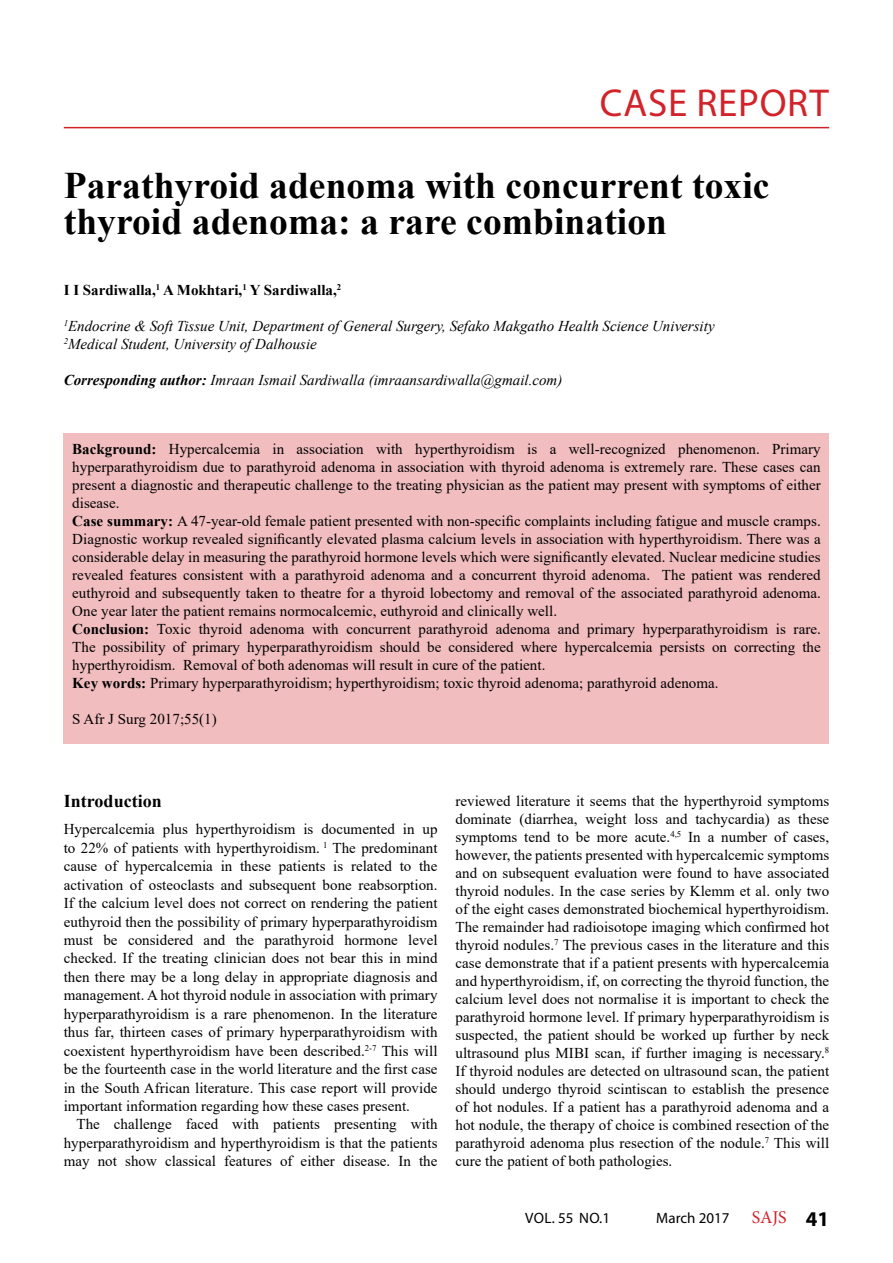
<style>
.page{position:relative;width:893px;height:1263px;background:#fff}
.page>*{position:absolute;margin:0;border:0;box-sizing:border-box;transform-origin:0 0}
.t1{font:39px "Myriad Pro";letter-spacing:.02em;color:#d2232a}
.t2{font:700 37.5px/36px "Times New Roman";color:#000}
.t3{font:700 18px "Times New Roman";color:#000}
.t4{font:15px/18px "Times New Roman";color:#000;text-align:justify}
.t5{font:italic 15px/18px "Times New Roman";color:#000}
.t6{font:700 15px "Times New Roman";color:#000}
.t7{font:15px "Myriad Pro";color:#000}
.s1{font-weight:700}
.s2{font-family:"Minion Pro";font-size:18px;color:#d2232a}
.s3{font-weight:700;font-size:21px}
</style>
<div class="page">
<hr style="left:64px;top:127px;width:765px;height:1px;background:#d2232a">
<div style="left:64px;top:433px;width:765px;height:311px;background:#f1bdbf"></div>
<h1 class="t1" style="left:600px;top:78px;width:230px">CASE REPORT</h1>
<h2 class="t2" style="left:64px;top:166px;width:707px">Parathyroid adenoma with concurrent toxic thyroid adenoma: a rare combination</h2>
<p class="t6" style="left:64px;top:279px;width:279px">I I Sardiwalla,<sup>1</sup> A Mokhtari,<sup>1</sup> Y Sardiwalla,<sup>2</sup></p>
<p class="t5" style="left:64px;top:316px;width:652px"><sup>1</sup>Endocrine &amp; Soft Tissue Unit, Department of General Surgery, Sefako Makgatho Health Science University<br><sup>2</sup>Medical Student, University of Dalhousie</p>
<p class="t5" style="left:64px;top:370px;width:500px"><span class="s1">Corresponding author:</span> Imraan Ismail Sardiwalla (imraansardiwalla@gmail.com)</p>
<p class="t4" style="left:72px;top:440px;width:750px;text-align:left"><span class="s1">Background:</span> Hypercalcemia in association with hyperthyroidism is a well-recognized phenomenon. Primary hyperparathyroidism due to parathyroid adenoma in association with thyroid adenoma is extremely rare. These cases can present a diagnostic and therapeutic challenge to the treating physician as the patient may present with symptoms of either disease.<br><span class="s1">Case summary:</span> A 47-year-old female patient presented with non-specific complaints including fatigue and muscle cramps.<br>Diagnostic workup revealed significantly elevated plasma calcium levels in association with hyperthyroidism. There was a considerable delay in measuring the parathyroid hormone levels which were significantly elevated. Nuclear medicine studies revealed features consistent with a parathyroid adenoma and a concurrent thyroid adenoma. The patient was rendered euthyroid and subsequently taken to theatre for a thyroid lobectomy and removal of the associated parathyroid adenoma.<br>One year later the patient remains normocalcemic, euthyroid and clinically well.<br><span class="s1">Conclusion:</span> Toxic thyroid adenoma with concurrent parathyroid adenoma and primary hyperparathyroidism is rare.<br>The possibility of primary hyperparathyroidism should be considered where hypercalcemia persists on correcting the hyperthyroidism. Removal of both adenomas will result in cure of the patient.<br><span class="s1">Key words:</span> Primary hyperparathyroidism; hyperthyroidism; toxic thyroid adenoma; parathyroid adenoma.</p>
<p class="t4" style="left:72px;top:710px;width:146px">S Afr J Surg 2017;55(1)</p>
<p class="t3" style="left:64px;top:788px;width:100px">Introduction</p>
<p class="t4" style="left:64px;top:819px;width:375px;line-height:18.5px">Hypercalcemia plus hyperthyroidism is documented in up to 22% of patients with hyperthyroidism. <sup>1</sup> The predominant cause of hypercalcemia in these patients is related to the activation of osteoclasts and subsequent bone reabsorption.<br>If the calcium level does not correct on rendering the patient euthyroid then the possibility of primary hyperparathyroidism must be considered and the parathyroid hormone level checked. If the treating clinician does not bear this in mind then there may be a long delay in appropriate diagnosis and management. A hot thyroid nodule in association with primary hyperparathyroidism is a rare phenomenon. In the literature thus far, thirteen cases of primary hyperparathyroidism with coexistent hyperthyroidism have been described.<sup>2-7</sup> This will be the fourteenth case in the world literature and the first case in the South African literature. This case report will provide important information regarding how these cases present.</p>
<p class="t4" style="left:64px;top:1115px;width:375px;line-height:18.5px;text-indent:13px">The challenge faced with patients presenting with hyperparathyroidism and hyperthyroidism is that the patients may not show classical features of either disease. In the</p>
<p class="t4" style="left:455px;top:791px;width:375px">reviewed literature it seems that the hyperthyroid symptoms dominate (diarrhea, weight loss and tachycardia) as these symptoms tend to be more acute.<sup>4,5</sup> In a number of cases, however, the patients presented with hypercalcemic symptoms and on subsequent evaluation were found to have associated thyroid nodules. In the case series by Klemm et al. only two of the eight cases demonstrated biochemical hyperthyroidism.<br>The remainder had radioisotope imaging which confirmed hot thyroid nodules.<sup>7</sup> The previous cases in the literature and this case demonstrate that if a patient presents with hypercalcemia and hyperthyroidism, if, on correcting the thyroid function, the calcium level does not normalise it is important to check the parathyroid hormone level. If primary hyperparathyroidism is suspected, the patient should be worked up further by neck ultrasound plus MIBI scan, if further imaging is necessary.<sup>8<br></sup>If thyroid nodules are detected on ultrasound scan, the patient should undergo thyroid scintiscan to establish the presence of hot nodules. If a patient has a parathyroid adenoma and a hot nodule, the therapy of choice is combined resection of the parathyroid adenoma plus resection of the nodule.<sup>7</sup> This will cure the patient of both pathologies.</p>
<p class="t7" style="left:525px;top:1208px;width:86px">VOL. 55 NO.1</p>
<p class="t7" style="left:656px;top:1208px;width:174px">March 2017 <span class="s2">SAJS</span> <span class="s3">41</span></p>
</div>
